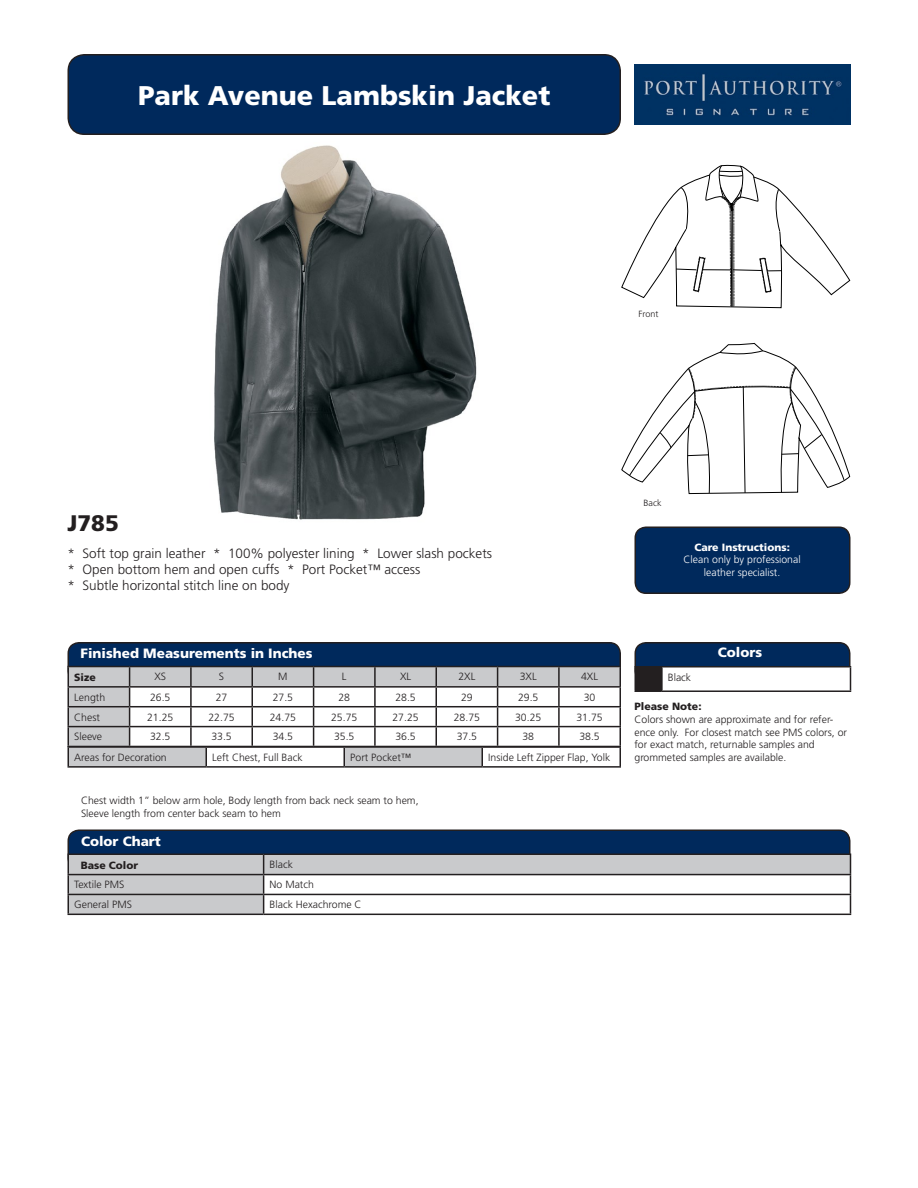
<style>
.page{position:relative;width:918px;height:1188px;background:#fff}
.page>*{position:absolute;margin:0;border:0;box-sizing:border-box;transform-origin:0 0}
.t1{font:900 27px "Frutiger";color:#fff}
.t2{font:900 22.5px "Frutiger";color:#231f20}
.t3{font:300 13.5px "Frutiger";color:#231f20}
.t4{font:900 13.5px "Frutiger";color:#fff}
.t5{font:300 10.5px/12.6px "Frutiger";color:#231f20}
.t6{font:300 10.5px "Frutiger";color:#fff}
.t7{font:900 10.5px "Frutiger";color:#231f20}
.t8{font:900 10.5px "Frutiger";color:#fff}
.t9{font:300 9px "Frutiger";color:#231f20}
</style>
<div class="page">
<div style="left:68px;top:830px;width:782px;height:39px;background:#00295c;border-radius:11px"></div>
<div style="left:68px;top:830px;width:782px;height:40px;border:2px solid #231f20;border-radius:11px"></div>
<div style="left:68px;top:643px;width:552px;height:39px;background:#00295c;border-radius:11px"></div>
<div style="left:68px;top:642px;width:553px;height:40px;border:2px solid #231f20;border-radius:11px"></div>
<div style="left:635px;top:643px;width:215px;height:39px;background:#00295c;border-radius:11px"></div>
<div style="left:634px;top:642px;width:216px;height:40px;border:2px solid #231f20;border-radius:11px"></div>
<div style="left:68px;top:55px;width:552px;height:79px;background:#00295c;border-radius:16px"></div>
<div style="left:68px;top:54px;width:553px;height:81px;border:2px solid #231f20;border-radius:16px"></div>
<img style="left:634px;top:64px;width:216px;height:61px">
<img style="left:214px;top:145px;width:263px;height:375px">
<svg style="left:621px;top:164px;width:229px;height:144px"></svg>
<svg style="left:621px;top:343px;width:229px;height:151px"></svg>
<div style="left:635px;top:527px;width:215px;height:66px;background:#00295c;border-radius:11px"></div>
<div style="left:634px;top:526px;width:216px;height:68px;border:2px solid #231f20;border-radius:11px"></div>
<div style="left:635px;top:667px;width:27px;height:24px;background:#231f20"></div>
<div style="left:662px;top:667px;width:188px;height:24px;background:#fff"></div>
<hr style="left:634px;top:666px;width:28px;height:2px;background:#231f20">
<hr style="left:634px;top:668px;width:2px;height:22px;background:#231f20">
<hr style="left:662px;top:666px;width:189px;height:2px;background:#231f20">
<hr style="left:661px;top:668px;width:2px;height:22px;background:#231f20">
<svg style="left:850px;top:668px;width:1px;height:22px"></svg>
<hr style="left:634px;top:690px;width:28px;height:2px;background:#231f20">
<hr style="left:662px;top:690px;width:189px;height:2px;background:#231f20">
<hr style="left:130px;top:666px;width:61px;height:1px;background:#231f20">
<hr style="left:191px;top:666px;width:61px;height:1px;background:#231f20">
<hr style="left:252px;top:666px;width:62px;height:1px;background:#231f20">
<hr style="left:314px;top:666px;width:61px;height:1px;background:#231f20">
<hr style="left:375px;top:666px;width:61px;height:1px;background:#231f20">
<hr style="left:436px;top:666px;width:62px;height:1px;background:#231f20">
<hr style="left:498px;top:666px;width:61px;height:1px;background:#231f20">
<hr style="left:559px;top:666px;width:62px;height:1px;background:#231f20">
<hr style="left:68px;top:666px;width:62px;height:1px;background:#231f20">
<svg style="left:69px;top:855px;width:781px;height:59px;fill:#c9cacc"></svg>
<hr style="left:264px;top:894px;width:587px;height:1px;background:#231f20">
<hr style="left:264px;top:854px;width:587px;height:1px;background:#231f20">
<hr style="left:264px;top:874px;width:587px;height:1px;background:#231f20">
<hr style="left:264px;top:914px;width:587px;height:1px;background:#231f20">
<hr style="left:68px;top:854px;width:196px;height:1px;background:#231f20">
<hr style="left:68px;top:874px;width:196px;height:1px;background:#231f20">
<hr style="left:68px;top:894px;width:196px;height:1px;background:#231f20">
<svg style="left:68px;top:855px;width:1px;height:59px"></svg>
<svg style="left:263px;top:855px;width:1px;height:59px"></svg>
<hr style="left:68px;top:914px;width:196px;height:1px;background:#231f20">
<svg style="left:850px;top:855px;width:1px;height:59px"></svg>
<hr style="left:206px;top:766px;width:138px;height:2px;background:#231f20">
<hr style="left:482px;top:766px;width:139px;height:2px;background:#231f20">
<hr style="left:68px;top:766px;width:138px;height:2px;background:#231f20">
<svg style="left:68px;top:667px;width:553px;height:100px"></svg>
<hr style="left:344px;top:766px;width:138px;height:2px;background:#231f20">
<p class="t1" style="left:138px;top:79px;width:414px">Park Avenue Lambskin Jacket</p>
<p class="t9" style="left:639px;top:309px;width:21px">Front</p>
<p class="t2" style="left:68px;top:509px;width:53px">J785</p>
<p class="t3" style="left:68px;top:546px;width:426px">* Soft top grain leather * 100% polyester lining * Lower slash pockets</p>
<p class="t3" style="left:68px;top:562px;width:354px">* Open bottom hem and open cuffs * Port Pocket™ access</p>
<p class="t3" style="left:68px;top:578px;width:224px">* Subtle horizontal stitch line on body</p>
<p class="t4" style="left:81px;top:645px;width:233px">Finished Measurements in Inches</p>
<p class="t7" style="left:74px;top:671px;width:23px">Size</p>
<p class="t5" style="left:154px;top:671px;width:13px">XS</p>
<p class="t5" style="left:219px;top:671px;width:7px">S</p>
<p class="t5" style="left:278px;top:671px;width:11px">M</p>
<p class="t5" style="left:342px;top:671px;width:6px">L</p>
<p class="t5" style="left:400px;top:671px;width:13px">XL</p>
<p class="t5" style="left:458px;top:671px;width:18px">2XL</p>
<p class="t5" style="left:520px;top:671px;width:18px">3XL</p>
<p class="t5" style="left:581px;top:671px;width:18px">4XL</p>
<p class="t5" style="left:74px;top:691px;width:32px">Length</p>
<p class="t5" style="left:150px;top:691px;width:22px">26.5</p>
<p class="t5" style="left:216px;top:691px;width:13px">27</p>
<p class="t5" style="left:273px;top:691px;width:22px">27.5</p>
<p class="t5" style="left:338px;top:691px;width:13px">28</p>
<p class="t5" style="left:395px;top:691px;width:22px">28.5</p>
<p class="t5" style="left:461px;top:691px;width:13px">29</p>
<p class="t5" style="left:518px;top:691px;width:22px">29.5</p>
<p class="t5" style="left:584px;top:691px;width:13px">30</p>
<p class="t5" style="left:74px;top:711px;width:27px">Chest</p>
<p class="t5" style="left:147px;top:711px;width:28px">21.25</p>
<p class="t5" style="left:208px;top:711px;width:28px">22.75</p>
<p class="t5" style="left:270px;top:711px;width:28px">24.75</p>
<p class="t5" style="left:331px;top:711px;width:28px">25.75</p>
<p class="t5" style="left:392px;top:711px;width:28px">27.25</p>
<p class="t5" style="left:454px;top:711px;width:28px">28.75</p>
<p class="t5" style="left:515px;top:711px;width:28px">30.25</p>
<p class="t5" style="left:576px;top:711px;width:28px">31.75</p>
<p class="t5" style="left:74px;top:731px;width:29px">Sleeve</p>
<p class="t5" style="left:150px;top:731px;width:22px">32.5</p>
<p class="t5" style="left:211px;top:731px;width:22px">33.5</p>
<p class="t5" style="left:273px;top:731px;width:22px">34.5</p>
<p class="t5" style="left:334px;top:731px;width:22px">35.5</p>
<p class="t5" style="left:395px;top:731px;width:22px">36.5</p>
<p class="t5" style="left:457px;top:731px;width:22px">37.5</p>
<p class="t5" style="left:522px;top:731px;width:13px">38</p>
<p class="t5" style="left:579px;top:731px;width:22px">38.5</p>
<p class="t9" style="left:644px;top:498px;width:19px">Back</p>
<p class="t8" style="left:694px;top:541px;width:97px">Care Instructions:</p>
<p class="t6" style="left:684px;top:554px;width:119px">Clean only by professional</p>
<p class="t6" style="left:704px;top:566px;width:78px">leather specialist.</p>
<p class="t4" style="left:718px;top:645px;width:46px">Colors</p>
<p class="t5" style="left:668px;top:671px;width:25px">Black</p>
<p class="t7" style="left:634px;top:700px;width:69px">Please Note:</p>
<p class="t5" style="left:634px;top:713px;width:214px">Colors shown are approximate and for refer&shy;ence only. For closest match see PMS colors, or for exact match, returnable samples and</p>
<p class="t5" style="left:74px;top:751px;width:94px">Areas for Decoration</p>
<p class="t5" style="left:212px;top:751px;width:92px">Left Chest, Full Back</p>
<p class="t5" style="left:350px;top:751px;width:63px">Port Pocket™</p>
<p class="t5" style="left:488px;top:751px;width:124px">Inside Left Zipper Flap, Yolk</p>
<p class="t5" style="left:634px;top:751px;width:153px">grommeted samples are available.</p>
<p class="t5" style="left:81px;top:795px;width:339px">Chest width 1” below arm hole, Body length from back neck seam to hem,</p>
<p class="t5" style="left:81px;top:807px;width:201px">Sleeve length from center back seam to hem</p>
<p class="t4" style="left:81px;top:833px;width:81px">Color Chart</p>
<p class="t7" style="left:81px;top:859px;width:59px">Base Color</p>
<p class="t5" style="left:270px;top:858px;width:25px">Black</p>
<p class="t5" style="left:74px;top:879px;width:52px">Textile PMS</p>
<p class="t5" style="left:270px;top:879px;width:46px">No Match</p>
<p class="t5" style="left:74px;top:899px;width:59px">General PMS</p>
<p class="t5" style="left:270px;top:899px;width:93px">Black Hexachrome C</p>
</div>
